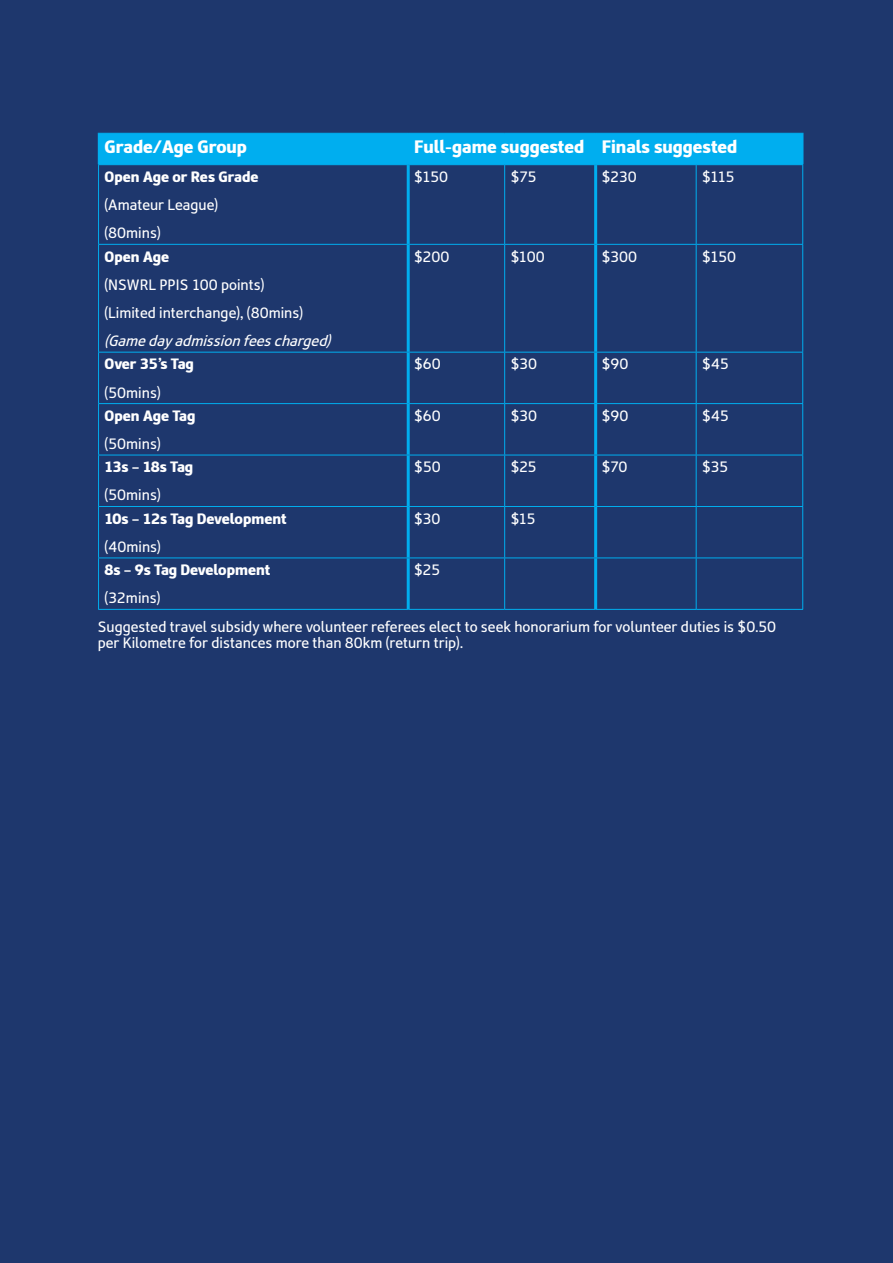
<style>
.page{position:relative;width:893px;height:1263px;background:#1e376d}
.page>*{position:absolute;margin:0;border:0;box-sizing:border-box;transform-origin:0 0}
.t1{font:900 18px "RL Font";color:#fff}
.t2{font:15px/16.2px "RL Font";color:#fff}
.t3{font:900 15px "RL Font";color:#fff}
.t4{font:italic 15px "RL Font";color:#fff}
.t5{font:900 15px "RL Font";letter-spacing:-.035em;color:#fff}
</style>
<div class="page">
<div style="left:99px;top:134px;width:703px;height:30px;background:#00aeef"></div>
<hr style="left:98px;top:133px;width:310px;height:1px;background:#00aeef">
<hr style="left:408px;top:133px;width:97px;height:1px;background:#00aeef">
<hr style="left:505px;top:133px;width:91px;height:1px;background:#00aeef">
<hr style="left:596px;top:133px;width:100px;height:1px;background:#00aeef">
<hr style="left:696px;top:133px;width:107px;height:1px;background:#00aeef">
<hr style="left:98px;top:164px;width:310px;height:1px;background:#00aeef">
<hr style="left:98px;top:165px;width:1px;height:79px;background:#00aeef">
<hr style="left:408px;top:164px;width:97px;height:1px;background:#00aeef">
<hr style="left:505px;top:164px;width:91px;height:1px;background:#00aeef">
<hr style="left:504px;top:165px;width:1px;height:79px;background:#00aeef">
<hr style="left:596px;top:164px;width:100px;height:1px;background:#00aeef">
<hr style="left:696px;top:164px;width:107px;height:1px;background:#00aeef">
<hr style="left:696px;top:165px;width:1px;height:79px;background:#00aeef">
<hr style="left:802px;top:165px;width:1px;height:79px;background:#00aeef">
<hr style="left:98px;top:244px;width:310px;height:1px;background:#00aeef">
<hr style="left:98px;top:245px;width:1px;height:107px;background:#00aeef">
<hr style="left:408px;top:244px;width:97px;height:1px;background:#00aeef">
<hr style="left:505px;top:244px;width:91px;height:1px;background:#00aeef">
<hr style="left:504px;top:245px;width:1px;height:107px;background:#00aeef">
<hr style="left:596px;top:244px;width:100px;height:1px;background:#00aeef">
<hr style="left:696px;top:244px;width:107px;height:1px;background:#00aeef">
<hr style="left:696px;top:245px;width:1px;height:107px;background:#00aeef">
<hr style="left:802px;top:245px;width:1px;height:107px;background:#00aeef">
<hr style="left:98px;top:352px;width:310px;height:1px;background:#00aeef">
<hr style="left:98px;top:352px;width:1px;height:51px;background:#00aeef">
<hr style="left:408px;top:352px;width:97px;height:1px;background:#00aeef">
<hr style="left:505px;top:352px;width:91px;height:1px;background:#00aeef">
<hr style="left:504px;top:352px;width:1px;height:51px;background:#00aeef">
<hr style="left:596px;top:352px;width:100px;height:1px;background:#00aeef">
<hr style="left:696px;top:352px;width:107px;height:1px;background:#00aeef">
<hr style="left:696px;top:352px;width:1px;height:51px;background:#00aeef">
<hr style="left:802px;top:352px;width:1px;height:51px;background:#00aeef">
<hr style="left:98px;top:403px;width:310px;height:1px;background:#00aeef">
<hr style="left:98px;top:404px;width:1px;height:51px;background:#00aeef">
<hr style="left:408px;top:403px;width:97px;height:1px;background:#00aeef">
<hr style="left:505px;top:403px;width:91px;height:1px;background:#00aeef">
<hr style="left:504px;top:404px;width:1px;height:51px;background:#00aeef">
<hr style="left:596px;top:403px;width:100px;height:1px;background:#00aeef">
<hr style="left:696px;top:403px;width:107px;height:1px;background:#00aeef">
<hr style="left:696px;top:404px;width:1px;height:51px;background:#00aeef">
<hr style="left:802px;top:404px;width:1px;height:51px;background:#00aeef">
<hr style="left:98px;top:455px;width:310px;height:1px;background:#00aeef">
<hr style="left:98px;top:455px;width:1px;height:51px;background:#00aeef">
<hr style="left:408px;top:455px;width:97px;height:1px;background:#00aeef">
<hr style="left:505px;top:455px;width:91px;height:1px;background:#00aeef">
<hr style="left:504px;top:455px;width:1px;height:51px;background:#00aeef">
<hr style="left:596px;top:455px;width:100px;height:1px;background:#00aeef">
<hr style="left:696px;top:455px;width:107px;height:1px;background:#00aeef">
<hr style="left:696px;top:455px;width:1px;height:51px;background:#00aeef">
<hr style="left:802px;top:455px;width:1px;height:51px;background:#00aeef">
<hr style="left:98px;top:506px;width:310px;height:1px;background:#00aeef">
<hr style="left:98px;top:507px;width:1px;height:50px;background:#00aeef">
<hr style="left:408px;top:506px;width:97px;height:1px;background:#00aeef">
<hr style="left:505px;top:506px;width:91px;height:1px;background:#00aeef">
<hr style="left:504px;top:507px;width:1px;height:50px;background:#00aeef">
<hr style="left:596px;top:506px;width:100px;height:1px;background:#00aeef">
<hr style="left:696px;top:506px;width:107px;height:1px;background:#00aeef">
<hr style="left:696px;top:507px;width:1px;height:50px;background:#00aeef">
<hr style="left:802px;top:507px;width:1px;height:50px;background:#00aeef">
<hr style="left:98px;top:557px;width:310px;height:1px;background:#00aeef">
<hr style="left:98px;top:558px;width:1px;height:51px;background:#00aeef">
<hr style="left:408px;top:557px;width:97px;height:1px;background:#00aeef">
<hr style="left:505px;top:557px;width:91px;height:1px;background:#00aeef">
<hr style="left:504px;top:558px;width:1px;height:51px;background:#00aeef">
<hr style="left:596px;top:557px;width:100px;height:1px;background:#00aeef">
<hr style="left:696px;top:557px;width:107px;height:1px;background:#00aeef">
<hr style="left:696px;top:558px;width:1px;height:51px;background:#00aeef">
<hr style="left:802px;top:558px;width:1px;height:51px;background:#00aeef">
<hr style="left:98px;top:609px;width:310px;height:1px;background:#00aeef">
<hr style="left:408px;top:609px;width:97px;height:1px;background:#00aeef">
<hr style="left:505px;top:609px;width:91px;height:1px;background:#00aeef">
<hr style="left:596px;top:609px;width:100px;height:1px;background:#00aeef">
<hr style="left:696px;top:609px;width:107px;height:1px;background:#00aeef">
<hr style="left:98px;top:134px;width:1px;height:30px;background:#00aeef">
<hr style="left:802px;top:134px;width:1px;height:30px;background:#00aeef">
<hr style="left:407px;top:134px;width:3px;height:30px;background:#00aeef">
<hr style="left:594px;top:134px;width:3px;height:30px;background:#00aeef">
<hr style="left:407px;top:165px;width:3px;height:79px;background:#00aeef">
<hr style="left:594px;top:165px;width:3px;height:79px;background:#00aeef">
<hr style="left:407px;top:245px;width:3px;height:107px;background:#00aeef">
<hr style="left:594px;top:245px;width:3px;height:107px;background:#00aeef">
<hr style="left:407px;top:352px;width:3px;height:51px;background:#00aeef">
<hr style="left:594px;top:352px;width:3px;height:51px;background:#00aeef">
<hr style="left:407px;top:404px;width:3px;height:51px;background:#00aeef">
<hr style="left:594px;top:404px;width:3px;height:51px;background:#00aeef">
<hr style="left:407px;top:455px;width:3px;height:51px;background:#00aeef">
<hr style="left:594px;top:455px;width:3px;height:51px;background:#00aeef">
<hr style="left:407px;top:507px;width:3px;height:50px;background:#00aeef">
<hr style="left:594px;top:507px;width:3px;height:50px;background:#00aeef">
<hr style="left:407px;top:558px;width:3px;height:51px;background:#00aeef">
<hr style="left:594px;top:558px;width:3px;height:51px;background:#00aeef">
<p class="t1" style="left:105px;top:136px;width:144px">Grade/Age Group</p>
<p class="t1" style="left:414px;top:136px;width:171px">Full-game suggested</p>
<p class="t1" style="left:602px;top:136px;width:137px">Finals suggested</p>
<p class="t3" style="left:105px;top:168px;width:156px">Open Age or Res Grade</p>
<p class="t2" style="left:105px;top:197px;width:115px">(Amateur League)</p>
<p class="t2" style="left:105px;top:225px;width:58px">(80mins)</p>
<p class="t2" style="left:414px;top:169px;width:35px">$150</p>
<p class="t2" style="left:511px;top:169px;width:27px">$75</p>
<p class="t2" style="left:602px;top:169px;width:37px">$230</p>
<p class="t2" style="left:702px;top:169px;width:34px">$115</p>
<p class="t3" style="left:105px;top:248px;width:66px">Open Age</p>
<p class="t2" style="left:105px;top:277px;width:161px">(NSWRL PPIS 100 points)</p>
<p class="t2" style="left:105px;top:305px;width:200px">(Limited interchange), (80mins)</p>
<p class="t4" style="left:105px;top:333px;width:232px">(Gamedayadmissionfeescharged)</p>
<p class="t3" style="left:105px;top:356px;width:91px">Over 35’s Tag</p>
<p class="t2" style="left:105px;top:385px;width:58px">(50mins)</p>
<p class="t3" style="left:105px;top:407px;width:92px">Open Age Tag</p>
<p class="t2" style="left:105px;top:436px;width:58px">(50mins)</p>
<p class="t5" style="left:105px;top:458px;width:90px">13s – 18s Tag</p>
<p class="t2" style="left:105px;top:487px;width:58px">(50mins)</p>
<p class="t3" style="left:105px;top:510px;width:183px">10s – 12s Tag Development</p>
<p class="t2" style="left:105px;top:539px;width:58px">(40mins)</p>
<p class="t3" style="left:105px;top:561px;width:167px">8s – 9s Tag Development</p>
<p class="t2" style="left:105px;top:590px;width:57px">(32mins)</p>
<p class="t2" style="left:414px;top:249px;width:37px">$200</p>
<p class="t2" style="left:511px;top:249px;width:36px">$100</p>
<p class="t2" style="left:602px;top:249px;width:37px">$300</p>
<p class="t2" style="left:702px;top:249px;width:35px">$150</p>
<p class="t2" style="left:414px;top:356px;width:28px">$60</p>
<p class="t2" style="left:511px;top:356px;width:28px">$30</p>
<p class="t2" style="left:602px;top:356px;width:28px">$90</p>
<p class="t2" style="left:702px;top:356px;width:28px">$45</p>
<p class="t2" style="left:414px;top:408px;width:28px">$60</p>
<p class="t2" style="left:511px;top:408px;width:28px">$30</p>
<p class="t2" style="left:602px;top:408px;width:28px">$90</p>
<p class="t2" style="left:702px;top:408px;width:28px">$45</p>
<p class="t2" style="left:414px;top:459px;width:28px">$50</p>
<p class="t2" style="left:511px;top:459px;width:27px">$25</p>
<p class="t2" style="left:602px;top:459px;width:27px">$70</p>
<p class="t2" style="left:702px;top:459px;width:27px">$35</p>
<p class="t2" style="left:414px;top:511px;width:28px">$30</p>
<p class="t2" style="left:511px;top:511px;width:26px">$15</p>
<p class="t2" style="left:414px;top:562px;width:27px">$25</p>
<p class="t2" style="left:98px;top:619px;width:680px">Suggested travel subsidy where volunteer referees elect to seek honorarium for volunteer duties is $0.50 per Kilometre for distances more than 80km (return trip).</p>
</div>
